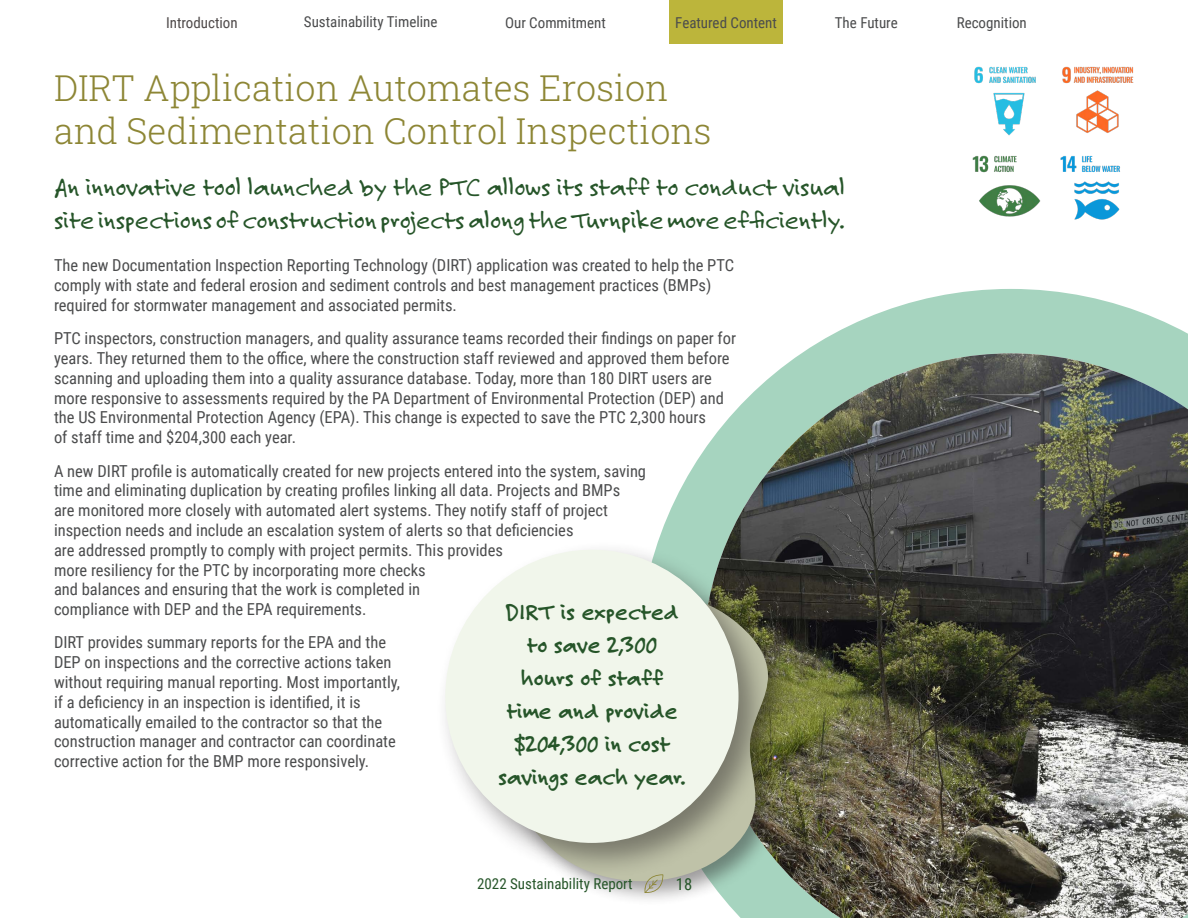
<style>
.page{position:relative;width:1188px;height:918px;background:#fff}
.page>*{position:absolute;margin:0;border:0;box-sizing:border-box;transform-origin:0 0}
.t1{font:36px/43.2px "Roboto Slab";color:#8d8635}
.Body_Text{font:27px/32.4px "Felt Tip Roman";color:#265529}
.t2{font:700 24px/33px "Felt Tip Roman";color:#265529;text-align:center}
.Body_Text-2{font:16.5px/19.8px "Roboto Condensed";color:#4b4c4d}
.t3{font:16.5px "Roboto Condensed";color:#265529}
.t4{font:15px "Roboto Condensed";color:#4b4c4d}
.t5{font:15px "Roboto Condensed";color:#265529}
.t6{font:15px "Roboto Condensed";color:#4f4a4a}
</style>
<div class="page">
<svg style="left:658px;top:289px;width:530px;height:251px"></svg>
<img style="left:703px;top:353px;width:485px;height:565px">
<img style="left:972px;top:155px;width:69px;height:62px">
<img style="left:1060px;top:156px;width:60px;height:64px">
<img style="left:974px;top:66px;width:62px;height:70px">
<img style="left:1062px;top:66px;width:72px;height:67px">
<div style="left:474px;top:593px;width:319px;height:314px;background:#231f20;opacity:.45"></div>
<svg style="left:475px;top:879px;width:293px;height:7px"></svg>
<div style="left:436px;top:540px;width:338px;height:339px;background:#231f20;opacity:.45"></div>
<div style="left:445px;top:550px;width:294px;height:293px;background:#f1f6eb;border-radius:50%"></div>
<div style="left:670px;top:0;width:113px;height:44px;background:#bcb53b"></div>
<svg style="left:645px;top:874px;width:19px;height:19px"></svg>
<p class="t6" style="left:166px;top:12px;width:73px">Introduction</p>
<p class="t4" style="left:304px;top:12px;width:135px">Sustainability Timeline</p>
<p class="t4" style="left:505px;top:12px;width:102px">Our Commitment</p>
<p class="t4" style="left:675px;top:12px;width:103px">Featured Content</p>
<p class="t4" style="left:835px;top:12px;width:64px">The Future</p>
<p class="t4" style="left:957px;top:12px;width:72px">Recognition</p>
<h1 class="t1" style="left:54px;top:65px;width:659px">DIRT Application Automates Erosion and Sedimentation Control Inspections</h1>
<p class="Body_Text" style="left:54px;top:171px;width:793px">An innovative tool launched by the PTC allows its staff to conduct visual site inspections of construction projects along the Turnpike more efficiently.</p>
<p class="Body_Text-2" style="left:54px;top:255px;width:682px">The new Documentation Inspection Reporting Technology (DIRT) application was created to help the PTC comply with state and federal erosion and sediment controls and best management practices (BMPs) required for stormwater management and associated permits.</p>
<p class="Body_Text-2" style="left:54px;top:328px;width:684px">PTC inspectors, construction managers, and quality assurance teams recorded their findings on paper for years. They returned them to the office, where the construction staff reviewed and approved them before scanning and uploading them into a quality assurance database. Today, more than 180 DIRT users are more responsive to assessments required by the PA Department of Environmental Protection (DEP) and the US Environmental Protection Agency (EPA). This change is expected to save the PTC 2,300 hours<br>of staff time and $204,300 each year.</p>
<p class="Body_Text-2" style="left:54px;top:460px;width:594px">A new DIRT profile is automatically created for new projects entered into the system, saving time and eliminating duplication by creating profiles linking all data. Projects and BMPs<br>are monitored more closely with automated alert systems. They notify staff of project inspection needs and include an escalation system of alerts so that deficiencies<br>are addressed promptly to comply with project permits. This provides<br>more resiliency for the PTC by incorporating more checks<br>and balances and ensuring that the work is completed in<br>compliance with DEP and the EPA requirements.</p>
<p class="Body_Text-2" style="left:54px;top:632px;width:348px">DIRT provides summary reports for the EPA and the DEP on inspections and the corrective actions taken without requiring manual reporting. Most importantly, if a deficiency in an inspection is identified, it is automatically emailed to the contractor so that the construction manager and contractor can coordinate corrective action for the BMP more responsively.</p>
<p class="t2" style="left:498px;top:595px;width:189px">DIRT is expected to save 2,300 hours of staff time and provide $204,300 in cost savings each year.</p>
<p class="t5" style="left:477px;top:873px;width:157px">2022 Sustainability Report</p>
<p class="t3" style="left:676px;top:872px;width:18px">18</p>
</div>
